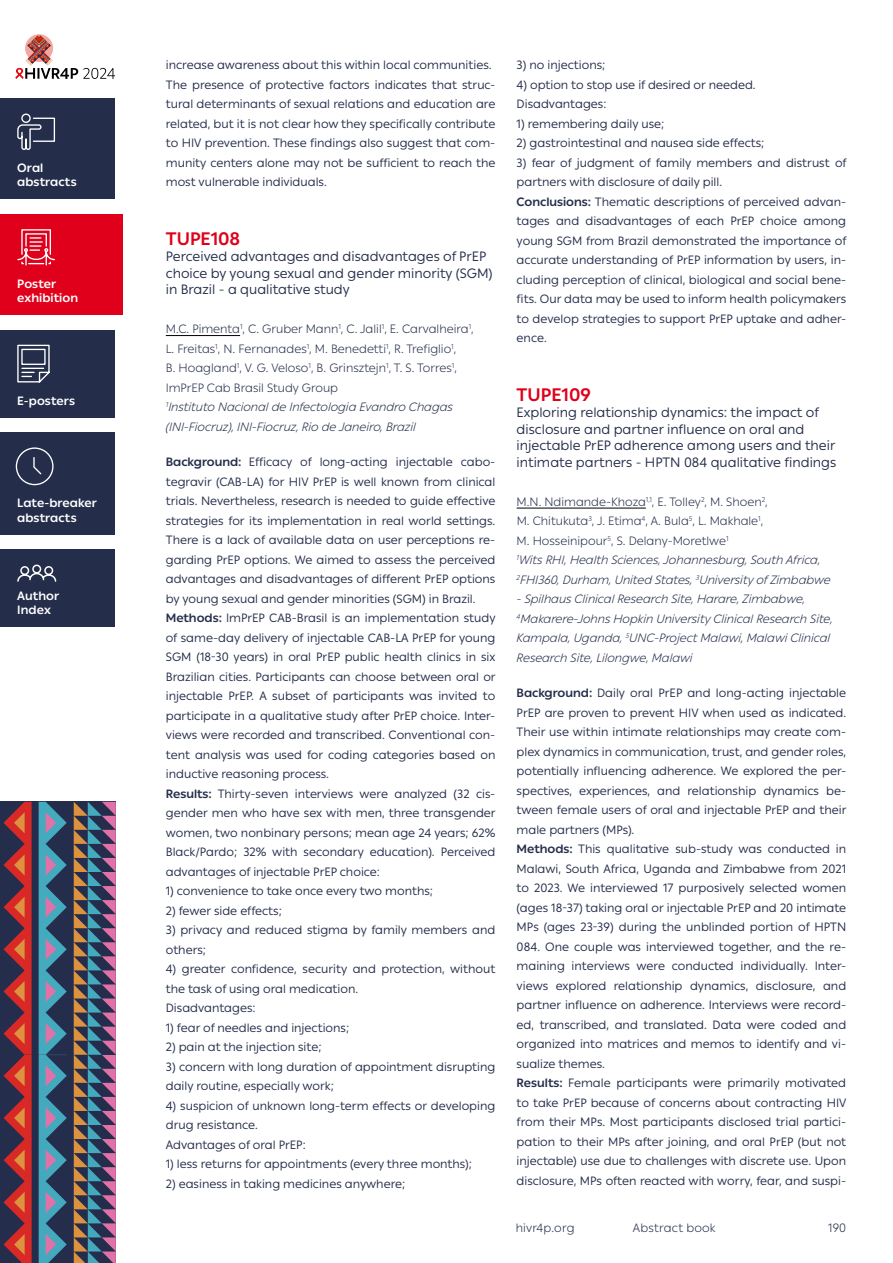
<style>
.page{position:relative;width:893px;height:1263px;background:#fff}
.page>*{position:absolute;margin:0;border:0;box-sizing:border-box;transform-origin:0 0}
.t1{font:700 18px "IAS Ribbon Sans";color:#e0001b}
.t2{font:13.5px/16.5px "IAS Ribbon Sans";color:#242d4a}
.t3{font:12px/19.5px "IAS Ribbon Sans";color:#242d4a}
.t4{font:300 12px/19.5px "IAS Ribbon Sans";color:#242d4a}
.t5{font:italic 300 12px/19.5px "IAS Ribbon Sans";color:#242d4a}
.t6{font:700 12px/14.4px "IAS Ribbon Sans";letter-spacing:.005em;color:#fff}
.t7{font:300 12px "IAS Ribbon Sans";letter-spacing:.02em;color:#242d4a}
.s1{font-style:italic}
.s2{font-weight:700}
</style>
<div class="page">
<div style="left:0;top:330px;width:115px;height:87px;background:#242d4a"></div>
<div style="left:0;top:99px;width:115px;height:100px;background:#242d4a"></div>
<div style="left:0;top:214px;width:122px;height:101px;background:#e0001b"></div>
<div style="left:0;top:1055px;width:116px;height:208px;background:#242d4b"></div>
<div style="left:0;top:802px;width:116px;height:253px;background:#242d4b"></div>
<svg style="left:4px;top:802px;width:112px;height:461px"></svg>
<svg style="left:25px;top:34px;width:28px;height:28px"></svg>
<svg style="left:15px;top:36px;width:100px;height:43px"></svg>
<svg style="left:17px;top:344px;width:33px;height:39px"></svg>
<svg style="left:17px;top:113px;width:39px;height:37px"></svg>
<svg style="left:17px;top:229px;width:38px;height:37px"></svg>
<div style="left:0;top:550px;width:115px;height:77px;background:#242d4a"></div>
<div style="left:0;top:432px;width:115px;height:103px;background:#242d4a"></div>
<svg style="left:17px;top:564px;width:40px;height:18px"></svg>
<svg style="left:15px;top:447px;width:39px;height:39px"></svg>
<hr style="left:166px;top:335px;width:74px;height:1px;background:#000">
<hr style="left:517px;top:508px;width:129px;height:1px;background:#000">
<p class="t6" style="left:17px;top:160px;width:61px">Oral abstracts</p>
<p class="t6" style="left:17px;top:276px;width:62px">Poster exhibition</p>
<p class="t6" style="left:17px;top:393px;width:59px">E-posters</p>
<p class="t6" style="left:17px;top:495px;width:81px">Late-breaker abstracts</p>
<p class="t6" style="left:17px;top:588px;width:43px">Author<br>Index</p>
<p class="t3" style="left:166px;top:55px;width:331px">increase awareness about this within local communities.<br>The presence of protective factors indicates that struc&shy;tural determinants of sexual relations and education are related, but it is not clear how they specifically contribute to HIV prevention. These findings also suggest that com&shy;munity centers alone may not be sufficient to reach the most vulnerable individuals.</p>
<h1 class="t1" style="left:166px;top:224px;width:76px">TUPE108</h1>
<p class="t2" style="left:166px;top:247px;width:328px">Perceived advantages and disadvantages of PrEP choice by young sexual and gender minority (SGM) in Brazil - a qualitative study</p>
<p class="t4" style="left:166px;top:319px;width:309px">M.C. Pimenta<sup>1</sup>, C. Gruber Mann<sup>1</sup>, C. Jalil<sup>1</sup>, E. Carvalheira<sup>1</sup>, L. Freitas<sup>1</sup>, N. Fernanades<sup>1</sup>, M. Benedetti<sup>1</sup>, R. Trefiglio<sup>1</sup>,<br>B. Hoagland<sup>1</sup>, V. G. Veloso<sup>1</sup>, B. Grinsztejn<sup>1</sup>, T. S. Torres<sup>1</sup>, ImPrEP Cab Brasil Study Group<br><sup>1</sup><span class="s1">Instituto Nacional de Infectologia Evandro Chagas (INI-Fiocruz), INI-Fiocruz, Rio de Janeiro, Brazil</span></p>
<p class="t3" style="left:166px;top:452px;width:331px"><span class="s2">Background:</span> Efficacy of long-acting injectable cabo&shy;tegravir (CAB-LA) for HIV PrEP is well known from clinical trials. Nevertheless, research is needed to guide effective strategies for its implementation in real world settings.<br>There is a lack of available data on user perceptions re&shy;garding PrEP options. We aimed to assess the perceived advantages and disadvantages of different PrEP options by young sexual and gender minorities (SGM) in Brazil.<br><span class="s2">Methods:</span> ImPrEP CAB-Brasil is an implementation study of same-day delivery of injectable CAB-LA PrEP for young SGM (18-30 years) in oral PrEP public health clinics in six Brazilian cities. Participants can choose between oral or injectable PrEP. A subset of participants was invited to participate in a qualitative study after PrEP choice. Inter&shy;views were recorded and transcribed. Conventional con&shy;tent analysis was used for coding categories based on inductive reasoning process.<br><span class="s2">Results:</span> Thirty-seven interviews were analyzed (32 cis&shy;gender men who have sex with men, three transgender women, two nonbinary persons; mean age 24 years; 62% Black/Pardo; 32% with secondary education). Perceived advantages of injectable PrEP choice:</p>
<p class="t3" style="left:166px;top:881px;width:269px">1) convenience to take once every two months;</p>
<p class="t3" style="left:166px;top:900px;width:117px">2) fewer side effects;</p>
<p class="t3" style="left:166px;top:920px;width:331px">3) privacy and reduced stigma by family members and others;</p>
<p class="t3" style="left:166px;top:959px;width:331px">4) greater confidence, security and protection, without the task of using oral medication.<br>Disadvantages:</p>
<p class="t3" style="left:166px;top:1017px;width:185px">1) fear of needles and injections;</p>
<p class="t3" style="left:166px;top:1037px;width:157px">2) pain at the injection site;</p>
<p class="t3" style="left:166px;top:1056px;width:331px">3) concern with long duration of appointment disrupting daily routine, especially work;</p>
<p class="t3" style="left:166px;top:1095px;width:331px">4) suspicion of unknown long-term effects or developing drug resistance.<br>Advantages of oral PrEP:</p>
<p class="t3" style="left:166px;top:1154px;width:308px">1) less returns for appointments (every three months);</p>
<p class="t3" style="left:166px;top:1173px;width:241px">2) easiness in taking medicines anywhere;</p>
<p class="t3" style="left:517px;top:55px;width:90px">3) no injections;</p>
<p class="t3" style="left:517px;top:74px;width:241px">4) option to stop use if desired or needed.<br>Disadvantages:</p>
<p class="t3" style="left:517px;top:113px;width:149px">1) remembering daily use;</p>
<p class="t3" style="left:517px;top:133px;width:249px">2) gastrointestinal and nausea side effects;</p>
<p class="t3" style="left:517px;top:152px;width:331px">3) fear of judgment of family members and distrust of partners with disclosure of daily pill.<br><span class="s2">Conclusions:</span> Thematic descriptions of perceived advan&shy;tages and disadvantages of each PrEP choice among young SGM from Brazil demonstrated the importance of accurate understanding of PrEP information by users, in&shy;cluding perception of clinical, biological and social bene&shy;fits. Our data may be used to inform health policymakers to develop strategies to support PrEP uptake and adher&shy;ence.</p>
<h1 class="t1" style="left:517px;top:380px;width:76px">TUPE109</h1>
<p class="t2" style="left:517px;top:403px;width:321px">Exploring relationship dynamics: the impact of disclosure and partner influence on oral and injectable PrEP adherence among users and their intimate partners - HPTN 084 qualitative findings</p>
<p class="t4" style="left:517px;top:491px;width:316px">M.N. Ndimande-Khoza<sup>1,1</sup>, E. Tolley<sup>2</sup>, M. Shoen<sup>2</sup>,<br>M. Chitukuta<sup>3</sup>, J. Etima<sup>4</sup>, A. Bula<sup>5</sup>, L. Makhale<sup>1</sup>,<br>M. Hosseinipour<sup>5</sup>, S. Delany-Moretlwe<sup>1<br></sup><sup>1</sup><span class="s1">Wits RHI, Health Sciences, Johannesburg, South Africa, </span><sup>2</sup><span class="s1">FHI360, Durham, United States,</span> <sup>3</sup><span class="s1">University of Zimbabwe</span></p>
<p class="t5" style="left:517px;top:589px;width:318px">- Spilhaus Clinical Research Site, Harare, Zimbabwe, <sup>4</sup>Makarere-Johns Hopkin University Clinical Research Site, Kampala, Uganda, <sup>5</sup>UNC-Project Malawi, Malawi Clinical Research Site, Lilongwe, Malawi</p>
<p class="t3" style="left:517px;top:683px;width:331px"><span class="s2">Background:</span> Daily oral PrEP and long-acting injectable PrEP are proven to prevent HIV when used as indicated.<br>Their use within intimate relationships may create com&shy;plex dynamics in communication, trust, and gender roles, potentially influencing adherence. We explored the per&shy;spectives, experiences, and relationship dynamics be&shy;tween female users of oral and injectable PrEP and their male partners (MPs).<br><span class="s2">Methods:</span> This qualitative sub-study was conducted in Malawi, South Africa, Uganda and Zimbabwe from 2021 to 2023. We interviewed 17 purposively selected women (ages 18-37) taking oral or injectable PrEP and 20 intimate MPs (ages 23-39) during the unblinded portion of HPTN 084. One couple was interviewed together, and the re&shy;maining interviews were conducted individually. Inter&shy;views explored relationship dynamics, disclosure, and partner influence on adherence. Interviews were record&shy;ed, transcribed, and translated. Data were coded and organized into matrices and memos to identify and vi&shy;sualize themes.<br><span class="s2">Results:</span> Female participants were primarily motivated to take PrEP because of concerns about contracting HIV from their MPs. Most participants disclosed trial partici&shy;pation to their MPs after joining, and oral PrEP (but not injectable) use due to challenges with discrete use. Upon disclosure, MPs often reacted with worry, fear, and suspi-</p>
<p class="t4" style="left:516px;top:1217px;width:60px">hivr4p.org</p>
<p class="t7" style="left:633px;top:1218px;width:84px">Abstract book</p>
<p class="t4" style="left:828px;top:1217px;width:19px">190</p>
</div>
